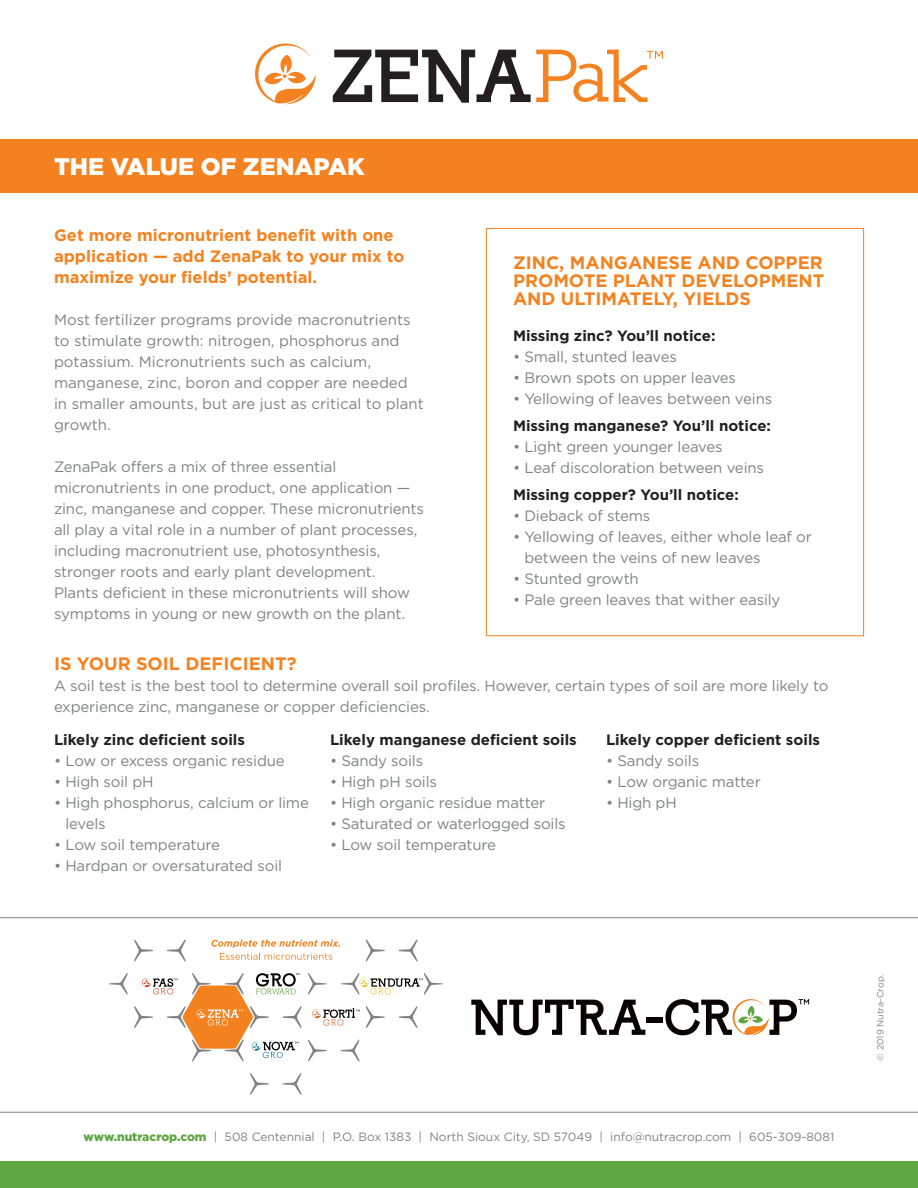
<style>
.page{position:relative;width:918px;height:1188px;background:#fff}
.page>*{position:absolute;margin:0;border:0;box-sizing:border-box;transform-origin:0 0}
.t1{font:900 24px "Gotham";color:#fff}
.t2{font:700 18px/18px "Gotham";color:#f58220;text-align:justify}
.t3{font:700 16.5px/21px "Gotham";color:#f58220}
.t4{font:15px/21px "Gotham";letter-spacing:-.01em;color:#808285}
.t5{font:700 15px "Gotham";color:#231f20}
.t6{font:12px "Gotham";color:#818285}
.t7{font:9px "Gotham";color:#808285}
.s1{font-weight:900;color:#60a744}
</style>
<div class="page">
<div style="left:0;top:139px;width:918px;height:54px;background:#f58220"></div>
<svg style="left:255px;top:43px;width:61px;height:61px"></svg>
<svg style="left:333px;top:50px;width:330px;height:53px"></svg>
<div style="left:486px;top:228px;width:378px;height:408px;background:#fff;border:1px solid #f58220"></div>
<div style="left:0;top:1161px;width:918px;height:27px;background:#60a744"></div>
<hr style="left:0;top:1112px;width:918px;height:1px;background:#808285">
<hr style="left:0;top:917px;width:918px;height:1px;background:#808285">
<svg style="left:211px;top:940px;width:129px;height:20px"></svg>
<svg style="left:471px;top:1000px;width:174px;height:35px"></svg>
<div style="left:646px;top:1018px;width:16px;height:5px;background:#080302"></div>
<svg style="left:665px;top:999px;width:144px;height:36px"></svg>
<svg style="left:109px;top:973px;width:19px;height:22px"></svg>
<svg style="left:399px;top:939px;width:19px;height:22px"></svg>
<svg style="left:167px;top:939px;width:19px;height:22px"></svg>
<svg style="left:366px;top:939px;width:19px;height:22px"></svg>
<svg style="left:134px;top:940px;width:19px;height:22px"></svg>
<svg style="left:250px;top:1073px;width:19px;height:22px"></svg>
<svg style="left:282px;top:1073px;width:20px;height:22px"></svg>
<svg style="left:134px;top:973px;width:309px;height:89px"></svg>
<p class="t1" style="left:54px;top:150px;width:312px">THE VALUE OF ZENAPAK</p>
<p class="t3" style="left:54px;top:225px;width:352px">Get more micronutrient benefit with one application — add ZenaPak to your mix to maximize your fields’ potential.</p>
<p class="t4" style="left:54px;top:309px;width:371px">Most fertilizer programs provide macronutrients to stimulate growth: nitrogen, phosphorus and potassium. Micronutrients such as calcium, manganese, zinc, boron and copper are needed in smaller amounts, but are just as critical to plant growth.</p>
<p class="t4" style="left:54px;top:456px;width:372px">ZenaPak offers a mix of three essential micronutrients in one product, one application — zinc, manganese and copper. These micronutrients all play a vital role in a number of plant processes, including macronutrient use, photosynthesis, stronger roots and early plant development.<br>Plants deficient in these micronutrients will show symptoms in young or new growth on the plant.</p>
<p class="t2" style="left:513px;top:253px;width:313px">ZINC, MANGANESE AND COPPER PROMOTE PLANT DEVELOPMENT AND ULTIMATELY, YIELDS</p>
<p class="t5" style="left:513px;top:326px;width:204px">Missing zinc? You’ll notice:</p>
<p class="t4" style="left:513px;top:346px;width:165px">• Small, stunted leaves</p>
<p class="t4" style="left:513px;top:367px;width:225px">• Brown spots on upper leaves</p>
<p class="t4" style="left:513px;top:388px;width:261px">• Yellowing of leaves between veins</p>
<p class="t5" style="left:513px;top:416px;width:260px">Missing manganese? You’ll notice:</p>
<p class="t4" style="left:513px;top:436px;width:211px">• Light green younger leaves</p>
<p class="t4" style="left:513px;top:457px;width:253px">• Leaf discoloration between veins</p>
<p class="t5" style="left:513px;top:485px;width:227px">Missing copper? You’ll notice:</p>
<p class="t4" style="left:513px;top:505px;width:139px">• Dieback of stems</p>
<p class="t4" style="left:524px;top:526px;width:289px;text-indent:-11px">• Yellowing of leaves, either whole leaf or between the veins of new leaves</p>
<p class="t4" style="left:513px;top:568px;width:127px">• Stunted growth</p>
<p class="t4" style="left:513px;top:589px;width:269px">• Pale green leaves that wither easily</p>
<p class="t2" style="left:54px;top:655px;width:244px">IS YOUR SOIL DEFICIENT?</p>
<p class="t4" style="left:54px;top:675px;width:776px">A soil test is the best tool to determine overall soil profiles. However, certain types of soil are more likely to experience zinc, manganese or copper deficiencies.</p>
<p class="t5" style="left:54px;top:730px;width:192px">Likely zinc deficient soils</p>
<p class="t4" style="left:54px;top:750px;width:232px">• Low or excess organic residue</p>
<p class="t4" style="left:54px;top:771px;width:101px">• High soil pH</p>
<p class="t4" style="left:65px;top:792px;width:245px;text-indent:-11px">• High phosphorus, calcium or lime levels</p>
<p class="t4" style="left:54px;top:834px;width:167px">• Low soil temperature</p>
<p class="t4" style="left:54px;top:855px;width:230px">• Hardpan or oversaturated soil</p>
<p class="t5" style="left:330px;top:730px;width:248px">Likely manganese deficient soils</p>
<p class="t4" style="left:330px;top:750px;width:95px">• Sandy soils</p>
<p class="t4" style="left:330px;top:771px;width:108px">• High pH soils</p>
<p class="t4" style="left:330px;top:792px;width:217px">• High organic residue matter</p>
<p class="t4" style="left:330px;top:813px;width:237px">• Saturated or waterlogged soils</p>
<p class="t4" style="left:330px;top:834px;width:167px">• Low soil temperature</p>
<p class="t5" style="left:606px;top:730px;width:216px">Likely copper deficient soils</p>
<p class="t4" style="left:606px;top:750px;width:95px">• Sandy soils</p>
<p class="t4" style="left:606px;top:771px;width:156px">• Low organic matter</p>
<p class="t4" style="left:606px;top:792px;width:72px">• High pH</p>
<p class="t6" style="left:84px;top:1129px;width:752px"><span class="s1">www.nutracrop.com</span> | 508 Centennial | P.O. Box 1383 | North Sioux City, SD 57049 | info@nutracrop.com | 605-309-8081</p>
<p class="t7" style="left:875px;top:1061px;width:88px;rotate:-90deg">© 2019 Nutra-Crop.</p>
</div>
